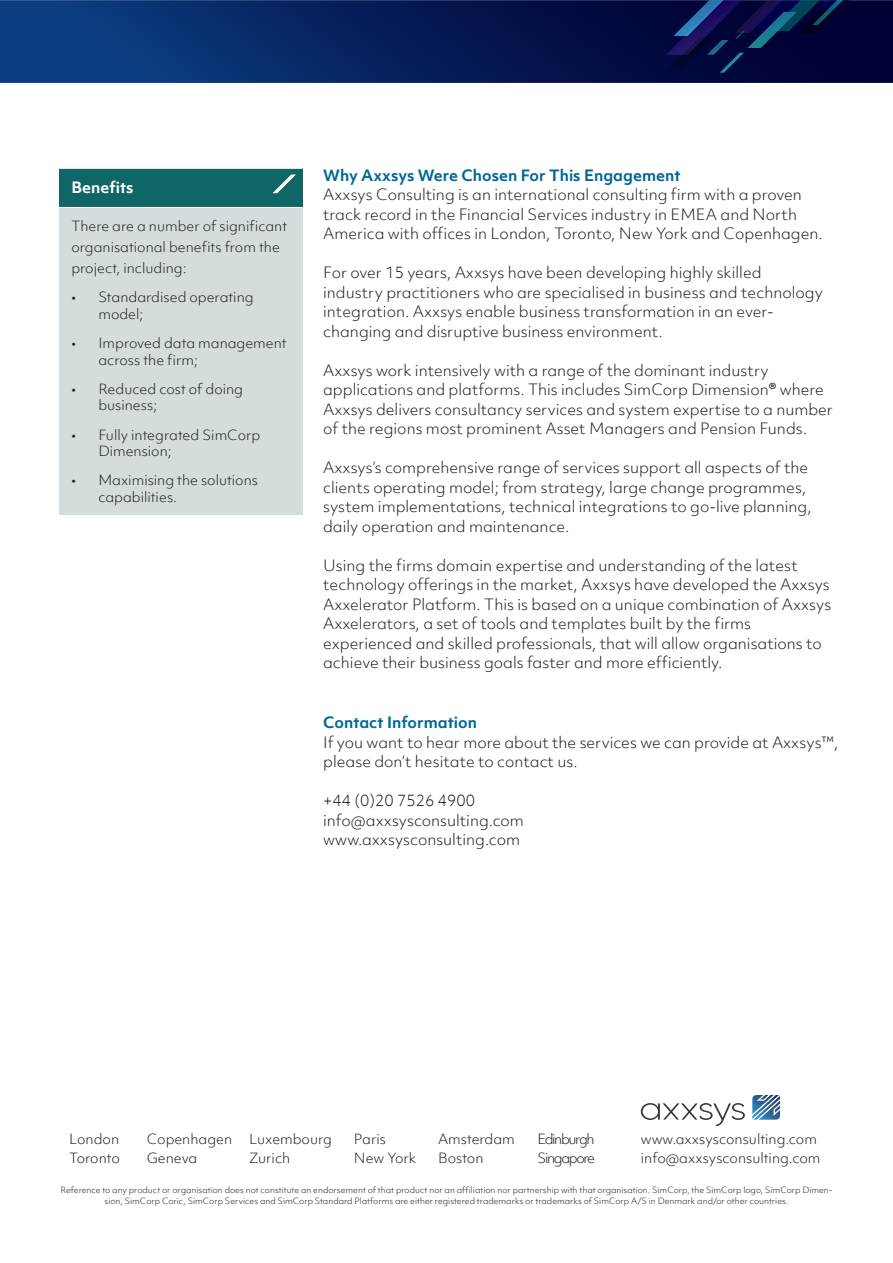
<style>
.page{position:relative;width:893px;height:1263px;background:#fff}
.page>*{position:absolute;margin:0;border:0;box-sizing:border-box;transform-origin:0 0}
.t1{font:300 15px/19.5px "Objektiv Mk 2";color:#231f20}
.t2{font:700 15px "Objektiv Mk 1";color:#069}
.t3{font:700 15px "Objektiv Mk 1";color:#fff}
.Sub_head{font:300 13.5px/16.5px "Objektiv Mk 1";color:#231f20}
.Sub_head-2{font:300 13.5px "Objektiv Mk 1";letter-spacing:-.1em;color:#231f20}
.t4{font:300 8.25px/10.5px "Objektiv Mk 1";color:#231f20;text-align:center}
.s1{font-family:"Objektiv Mk 3";font-weight:500}
</style>
<div class="page">
<svg style="left:0;top:0;width:893px;height:83px;background:#072460"></svg>
<svg style="left:664px;top:0;width:229px;height:73px;background:#050e43"></svg>
<div style="left:59px;top:168px;width:243px;height:39px;background:#106566"></div>
<div style="left:59px;top:207px;width:243px;height:308px;background:#d4dcdd"></div>
<hr style="left:59px;top:168px;width:243px;height:1px;background:#fff">
<hr style="left:59px;top:207px;width:243px;height:1px;background:#fff">
<svg style="left:273px;top:174px;width:23px;height:19px"></svg>
<svg style="left:641px;top:1095px;width:139px;height:31px"></svg>
<p class="t3" style="left:71px;top:177px;width:64px">Benefits</p>
<p class="Sub_head" style="left:71px;top:215px;width:217px;line-height:21px">There are a number of significant organisational benefits from the project, including:</p>
<p class="Sub_head" style="left:98px;top:289px;width:157px;text-indent:-27px">• Standardised operating model;</p>
<p class="Sub_head" style="left:98px;top:335px;width:190px;text-indent:-27px">• Improved data management across the firm;</p>
<p class="Sub_head" style="left:98px;top:381px;width:146px;text-indent:-27px">• Reduced cost of doing business;</p>
<p class="Sub_head" style="left:98px;top:426px;width:164px;text-indent:-27px">• Fully integrated SimCorp<br>Dimension;</p>
<p class="Sub_head" style="left:98px;top:472px;width:161px;text-indent:-27px">• Maximising the solutions capabilities.</p>
<p class="t2" style="left:323px;top:165px;width:359px">Why Axxsys Were Chosen For This Engagement</p>
<p class="t1" style="left:323px;top:185px;width:501px">Axxsys Consulting is an international consulting firm with a proven track record in the Financial Services industry in EMEA and North<br>America with offices in London, Toronto, New York and Copenhagen.</p>
<p class="t1" style="left:323px;top:263px;width:501px">For over 15 years, Axxsys have been developing highly skilled industry practitioners who are specialised in business and technology integration. Axxsys enable business transformation in an ever&shy;changing and disruptive business environment.</p>
<p class="t1" style="left:323px;top:360px;width:447px">Axxsys work intensively with a range of the dominant industry</p>
<p class="t1" style="left:323px;top:380px;width:511px">applications and platforms. This includes SimCorp Dimension<span class="s1">®</span> where<br>Axxsys delivers consultancy services and system expertise to a number of the regions most prominent Asset Managers and Pension Funds.</p>
<p class="t1" style="left:323px;top:458px;width:490px">Axxsys’s comprehensive range of services support all aspects of the clients operating model; from strategy, large change programmes, system implementations, technical integrations to go-live planning,</p>
<p class="t1" style="left:323px;top:516px;width:248px">daily operation and maintenance.</p>
<p class="t1" style="left:323px;top:555px;width:508px">Using the firms domain expertise and understanding of the latest technology offerings in the market, Axxsys have developed the Axxsys</p>
<p class="t1" style="left:323px;top:594px;width:510px">Axxelerator Platform. This is based on a unique combination of Axxsys</p>
<p class="t1" style="left:323px;top:614px;width:500px">Axxelerators, a set of tools and templates built by the firms experienced and skilled professionals, that will allow organisations to achieve their business goals faster and more efficiently.</p>
<p class="t2" style="left:323px;top:712px;width:155px">Contact Information</p>
<p class="t1" style="left:323px;top:732px;width:517px">If you want to hear more about the services we can provide at Axxsys™,</p>
<p class="t1" style="left:323px;top:752px;width:256px">please don’t hesitate to contact us.</p>
<p class="t1" style="left:323px;top:791px;width:153px">+44 (0)20 7526 4900</p>
<p class="t1" style="left:323px;top:810px;width:202px">info@axxsysconsulting.com</p>
<p class="t1" style="left:323px;top:830px;width:198px">www.axxsysconsulting.com</p>
<p class="Sub_head-2" style="left:538px;top:1129px;width:58px">Edinburgh</p>
<p class="Sub_head-2" style="left:538px;top:1149px;width:59px">Singapore</p>
<p class="t4" style="left:60px;top:1185px;width:774px">Reference to any product or organisation does not constitute an endorsement of that product nor an affiliation nor partnership with that organisation. SimCorp, the SimCorp logo, SimCorp Dimen&shy;sion, SimCorp Coric, SimCorp Services and SimCorp Standard Platforms are either registered trademarks or trademarks of SimCorp A/S in Denmark and/or other countries.</p>
<p class="Sub_head" style="left:69px;top:1130px;width:52px">London</p>
<p class="Sub_head" style="left:69px;top:1150px;width:52px">Toronto</p>
<p class="Sub_head" style="left:147px;top:1130px;width:87px">Copenhagen</p>
<p class="Sub_head" style="left:147px;top:1150px;width:52px">Geneva</p>
<p class="Sub_head" style="left:249px;top:1130px;width:84px">Luxembourg</p>
<p class="Sub_head" style="left:249px;top:1150px;width:43px">Zurich</p>
<p class="Sub_head" style="left:438px;top:1130px;width:78px">Amsterdam</p>
<p class="Sub_head" style="left:438px;top:1150px;width:47px">Boston</p>
<p class="Sub_head" style="left:641px;top:1130px;width:178px">www.axxsysconsulting.com</p>
<p class="Sub_head" style="left:641px;top:1150px;width:181px">info@axxsysconsulting.com</p>
<p class="Sub_head" style="left:354px;top:1130px;width:34px">Paris</p>
<p class="Sub_head" style="left:354px;top:1150px;width:64px">New York</p>
</div>
